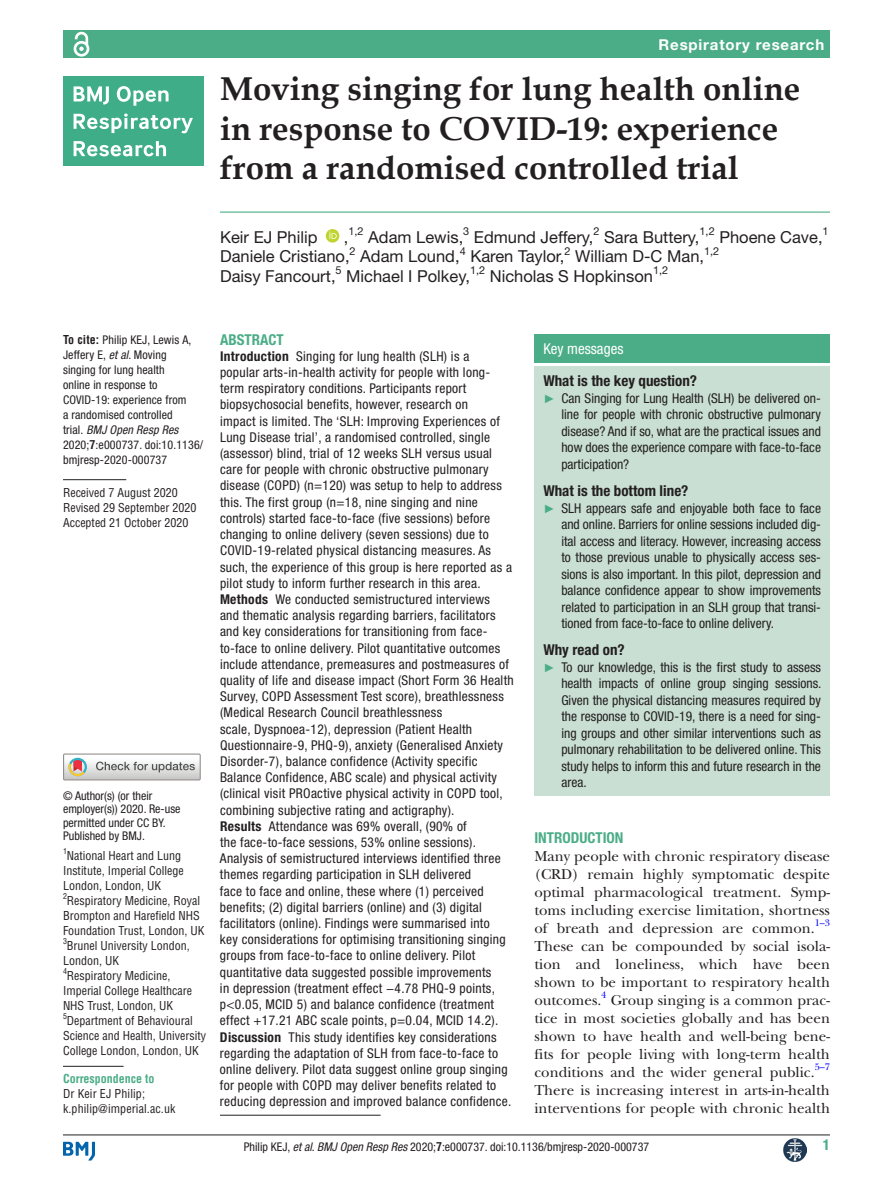
<style>
.page{position:relative;width:893px;height:1191px;background:#fff}
.page>*{position:absolute;margin:0;border:0;box-sizing:border-box;transform-origin:0 0}
.t1{font:700 33px/39px "Book Antiqua";color:#231f20}
.t2{font:16.5px/19.5px "Helvetica Neue LT Std";color:#231f20}
.t3{font:15px/18px "New Baskerville";color:#231f20;text-align:justify}
.t4{font:700 condensed 15px "Helvetica Neue LT Std";color:#231f20}
.t5{font:700 condensed 15px "Helvetica Neue LT Std";color:#4bad87}
.t6{font:700 15px "Helvetica Neue LT Std";letter-spacing:.055em;color:#fff}
.t7{font:condensed 15px "Helvetica Neue LT Std";color:#fff}
.t8{font:condensed 13.5px/16.2px "Helvetica Neue LT Std";letter-spacing:.02em;color:#231f20;text-align:justify}
.t9{font:condensed 12px/15px "Helvetica LT Std";color:#231f20}
.t10{font:condensed 12px/15px "Helvetica Neue LT Std";letter-spacing:.01em;color:#231f20}
.t11{font:700 condensed 12px "Helvetica";color:#4bad87}
.t12{font:9.9px "New Baskerville";color:#00f}
.t13{font:condensed 7.95px "Helvetica LT Std";color:#231f20}
.s1{font-family:"Helvetica";font-weight:700}
.s2{font-style:italic}
.s3{font-weight:700}
.s4{font-family:"Arial";font-stretch:normal;font-size:12px;color:#4bad87}
</style>
<div class="page">
<svg style="left:63px;top:1141px;width:32px;height:19px"></svg>
<hr style="left:63px;top:1134px;width:767px;height:1px;background:#231f20">
<img style="left:783px;top:1138px;width:23px;height:23px">
<div style="left:63px;top:753px;width:138px;height:27px;border:1px solid #969090"></div>
<svg style="left:64px;top:754px;width:136px;height:26px"></svg>
<hr style="left:63px;top:479px;width:63px;height:1px;background:#231f20">
<hr style="left:63px;top:1066px;width:61px;height:1px;background:#231f20">
<div style="left:63px;top:76px;width:140px;height:90px;background:#3fae88"></div>
<svg style="left:74px;top:86px;width:35px;height:19px"></svg>
<svg style="left:117px;top:86px;width:52px;height:20px"></svg>
<svg style="left:74px;top:113px;width:119px;height:20px"></svg>
<svg style="left:74px;top:141px;width:92px;height:15px"></svg>
<hr style="left:220px;top:211px;width:610px;height:2px;background:#4bad87">
<svg style="left:326px;top:229px;width:13px;height:14px"></svg>
<div style="left:63px;top:31px;width:767px;height:27px;background:#4bad87"></div>
<svg style="left:72px;top:30px;width:20px;height:27px"></svg>
<hr style="left:220px;top:1114px;width:161px;height:1px;background:#231f20">
<div style="left:534px;top:334px;width:296px;height:29px;background:#4bad87"></div>
<div style="left:534px;top:367px;width:296px;height:429px;background:#c9dfd3"></div>
<p class="t6" style="left:659px;top:35px;width:167px">Respiratory research</p>
<h1 class="t1" style="left:220px;top:70px;width:582px">Moving singing for lung health online in response to COVID-19: experience from a randomised controlled trial</h1>
<p class="t2" style="left:220px;top:227px;width:610px;text-indent:124px">,<sup>1,2</sup> Adam Lewis,<sup>3</sup> Edmund Jeffery,<sup>2</sup> Sara Buttery,<sup>1,2</sup> Phoene Cave,<sup>1<br></sup>Daniele Cristiano,<sup>2</sup> Adam Lound,<sup>4</sup> Karen Taylor,<sup>2</sup> William D-C Man,<sup>1,2<br></sup>Daisy Fancourt,<sup>5</sup> Michael I Polkey,<sup>1,2</sup> Nicholas S Hopkinson<sup>1,2</sup></p>
<p class="t2" style="left:220px;top:227px;width:99px">Keir EJ Philip</p>
<p class="t10" style="left:63px;top:332px;width:142px"><span class="s1">To cite:</span> Philip KEJ, Lewis A,<br>Jeffery E, <span class="s2">et al</span>. Moving<br>singing for lung health<br>online in response to<br>COVID-19: experience from<br>a randomised controlled<br>trial. <span class="s2">BMJ Open Resp Res<br></span>2020;<span class="s1">7</span>:e000737. doi:10.1136/ bmjresp-2020-000737</p>
<p class="t9" style="left:63px;top:484px;width:135px">Received 7 August 2020<br>Revised 29 September 2020<br>Accepted 21 October 2020</p>
<p class="t10" style="left:63px;top:789px;width:119px;line-height:13.5px">© Author(s) (or their employer(s)) 2020. Re-use permitted under CC BY.<br>Published by BMJ.</p>
<p class="t13" style="left:63px;top:846px;width:5px">1</p>
<p class="t9" style="left:63px;top:847px;width:122px;text-indent:4px">National Heart and Lung<br>Institute, Imperial College<br>London, London, UK</p>
<p class="t13" style="left:63px;top:891px;width:5px">2</p>
<p class="t9" style="left:63px;top:892px;width:143px;text-align:center">Respiratory Medicine, Royal<br>Brompton and Harefield NHS<br>Foundation Trust, London, UK</p>
<p class="t13" style="left:63px;top:936px;width:5px">3</p>
<p class="t9" style="left:63px;top:937px;width:128px;text-indent:4px">Brunel University London,<br>London, UK</p>
<p class="t13" style="left:63px;top:966px;width:5px">4</p>
<p class="t9" style="left:63px;top:967px;width:145px;text-indent:4px">Respiratory Medicine,<br>Imperial College Healthcare<br>NHS Trust, London, UK<br><sup>5</sup>Department of Behavioural<br>Science and Health, University<br>College London, London, UK</p>
<p class="t11" style="left:63px;top:1071px;width:93px">Correspondence to</p>
<p class="t9" style="left:63px;top:1086px;width:114px">Dr Keir EJ Philip; k.philip@imperial.ac.uk</p>
<p class="t5" style="left:220px;top:330px;width:65px">ABSTRACT</p>
<p class="t8" style="left:220px;top:348px;width:295px;text-align:left"><span class="s3">Introduction</span> Singing for lung health (SLH) is a<br>popular arts-in-health activity for people with long&shy;term respiratory conditions. Participants report biopsychosocial benefits, however, research on<br>impact is limited. The ‘SLH: Improving Experiences of Lung Disease trial’, a randomised controlled, single (assessor) blind, trial of 12 weeks SLH versus usual care for people with chronic obstructive pulmonary disease (COPD) (n=120) was setup to help to address this. The first group (n=18, nine singing and nine controls) started face-to-face (five sessions) before changing to online delivery (seven sessions) due to COVID-19-related physical distancing measures. As such, the experience of this group is here reported as a pilot study to inform further research in this area.<br><span class="s3">Methods</span> We conducted semistructured interviews<br>and thematic analysis regarding barriers, facilitators and key considerations for transitioning from face&shy;to-face to online delivery. Pilot quantitative outcomes include attendance, premeasures and postmeasures of quality of life and disease impact (Short Form 36 Health Survey, COPD Assessment Test score), breathlessness (Medical Research Council breathlessness<br>scale, Dyspnoea-12), depression (Patient Health Questionnaire-9, PHQ-9), anxiety (Generalised Anxiety Disorder-7), balance confidence (Activity specific Balance Confidence, ABC scale) and physical activity (clinical visit PROactive physical activity in COPD tool, combining subjective rating and actigraphy).<br><span class="s3">Results</span> Attendance was 69% overall, (90% of<br>the face-to-face sessions, 53% online sessions).<br>Analysis of semistructured interviews identified three themes regarding participation in SLH delivered<br>face to face and online, these where (1) perceived benefits; (2) digital barriers (online) and (3) digital facilitators (online). Findings were summarised into<br>key considerations for optimising transitioning singing groups from face-to-face to online delivery. Pilot quantitative data suggested possible improvements<br>in depression (treatment effect −4.78 PHQ-9 points, p&lt;0.05, MCID 5) and balance confidence (treatment effect +17.21 ABC scale points, p=0.04, MCID 14.2).<br><span class="s3">Discussion</span> This study identifies key considerations regarding the adaptation of SLH from face-to-face to online delivery. Pilot data suggest online group singing for people with COPD may deliver benefits related to reducing depression and improved balance confidence.</p>
<p class="t7" style="left:543px;top:340px;width:82px">Key messages</p>
<p class="t4" style="left:543px;top:372px;width:155px">What is the key question?</p>
<p class="t8" style="left:561px;top:390px;width:261px;text-indent:-18px"><span class="s4">►</span> Can Singing for Lung Health (SLH) be delivered on&shy;line for people with chronic obstructive pulmonary disease? And if so, what are the practical issues and how does the experience compare with face-to-face participation?</p>
<p class="t4" style="left:543px;top:481px;width:147px">What is the bottom line?</p>
<p class="t8" style="left:561px;top:499px;width:261px;text-indent:-18px"><span class="s4">►</span> SLH appears safe and enjoyable both face to face and online. Barriers for online sessions included dig&shy;ital access and literacy. However, increasing access to those previous unable to physically access ses&shy;sions is also important. In this pilot, depression and balance confidence appear to show improvements related to participation in an SLH group that transi&shy;tioned from face-to-face to online delivery.</p>
<p class="t4" style="left:543px;top:640px;width:83px">Why read on?</p>
<p class="t8" style="left:561px;top:658px;width:262px;text-indent:-18px"><span class="s4">►</span> To our knowledge, this is the first study to assess health impacts of online group singing sessions.<br>Given the physical distancing measures required by the response to COVID-19, there is a need for sing&shy;ing groups and other similar interventions such as pulmonary rehabilitation to be delivered online. This study helps to inform this and future research in the area.</p>
<p class="t5" style="left:534px;top:828px;width:91px">INTRODUCTION</p>
<p class="t3" style="left:534px;top:847px;width:297px">Many people with chronic respiratory disease (CRD) remain highly symptomatic despite optimal pharmacological treatment. Symp&shy;toms including exercise limitation, shortness of breath and depression are common.</p>
<p class="t12" style="left:815px;top:917px;width:17px">1–3</p>
<p class="t3" style="left:534px;top:937px;width:297px">These can be compounded by social isola&shy;tion and loneliness, which have been shown to be important to respiratory health outcomes.<sup>4</sup> Group singing is a common prac&shy;tice in most societies globally and has been shown to have health and well-being bene&shy;fits for people living with long-term health conditions and the wider general public.</p>
<p class="t12" style="left:815px;top:1061px;width:17px">5–7</p>
<p class="t3" style="left:534px;top:1081px;width:297px">There is increasing interest in arts-in-health interventions for people with chronic health</p>
<p class="t10" style="left:244px;top:1138px;width:407px">Philip KEJ, <span class="s2">et al</span>. <span class="s2">BMJ Open Resp Res</span> 2020;<span class="s1">7</span>:e000737. doi:10.1136/bmjresp-2020-000737</p>
<p class="t5" style="left:823px;top:1135px;width:9px">1</p>
</div>
